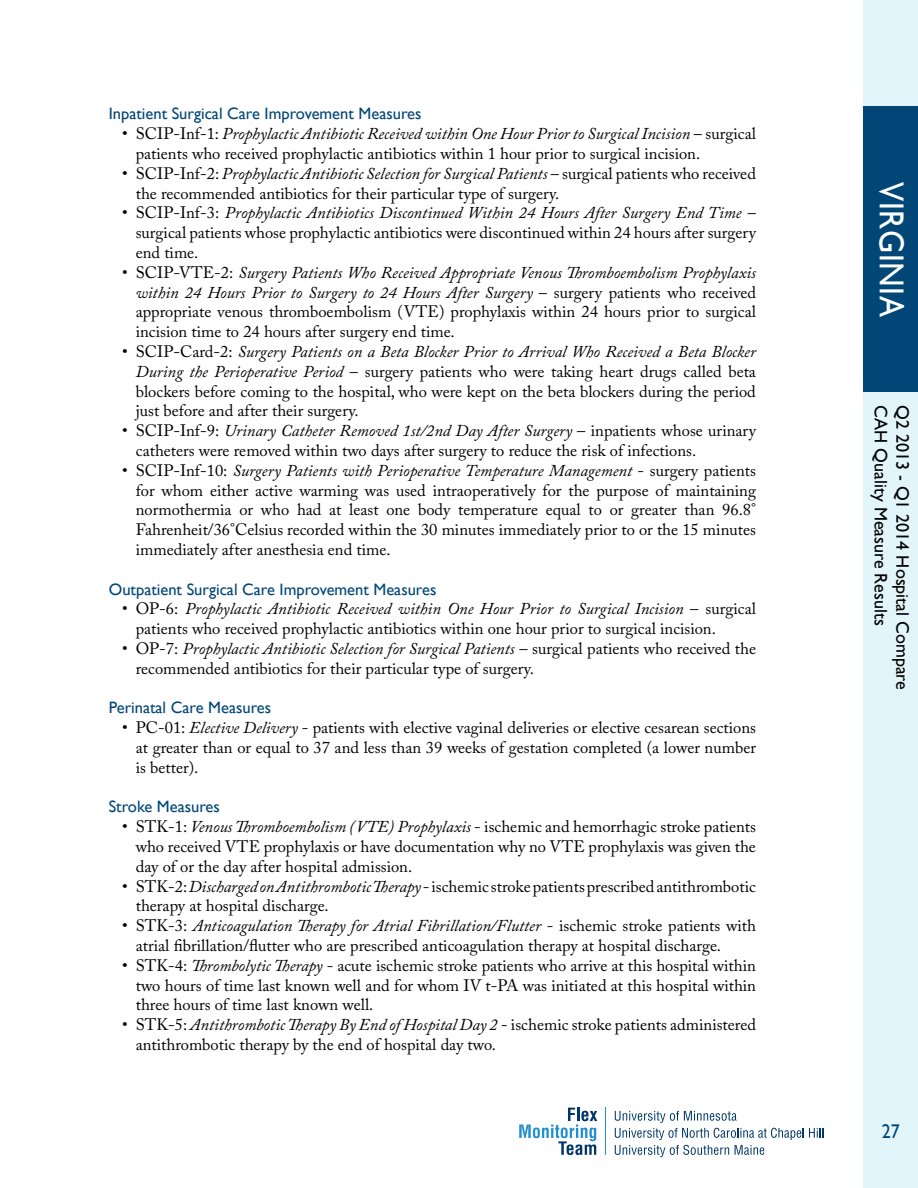
<style>
.page{position:relative;width:918px;height:1188px;background:#fff}
.page>*{position:absolute;margin:0;border:0;box-sizing:border-box;transform-origin:0 0}
.t1{font:34.65px "Gill Sans";letter-spacing:.02em;color:#fff;scale:.91 1}
.t2{font:19.8px "Gill Sans";color:#004677;scale:.91 1}
.t3{font:18px "Gill Sans";color:#000}
.t4{font:16.5px/19.8px "Adobe Caslon Pro";color:#000}
.t5{font:16.5px "Gill Sans";color:#004677}
.s1{font-style:italic}
</style>
<div class="page">
<div style="left:864px;top:0;width:54px;height:1188px;background:#e2f5fb"></div>
<div style="left:864px;top:107px;width:54px;height:285px;background:#004677"></div>
<svg style="left:519px;top:1108px;width:78px;height:47px"></svg>
<svg style="left:615px;top:1111px;width:209px;height:46px"></svg>
<hr style="left:605px;top:1108px;width:1px;height:47px;background:#238fce">
<p class="t5" style="left:109px;top:104px;width:314px">Inpatient Surgical Care Improvement Measures</p>
<p class="t4" style="left:136px;top:124px;width:622px;text-indent:-14px">• SCIP-Inf-1: <span class="s1">Prophylactic Antibiotic Received within One Hour Prior to Surgical Incision</span> – surgical patients who received prophylactic antibiotics within 1 hour prior to surgical incision.</p>
<p class="t4" style="left:136px;top:163px;width:622px;text-indent:-13px">• SCIP-Inf-2: <span class="s1">Prophylactic Antibiotic Selection for Surgical Patients</span> – surgical patients who received the recommended antibiotics for their particular type of surgery.</p>
<p class="t4" style="left:136px;top:203px;width:622px;text-align:justify;text-indent:-13px">• SCIP-Inf-3: <span class="s1">Prophylactic Antibiotics Discontinued Within 24 Hours After Surgery End Time</span> – surgical patients whose prophylactic antibiotics were discontinued within 24 hours after surgery end time.</p>
<p class="t4" style="left:136px;top:262px;width:622px;text-align:justify;text-indent:-13px">• SCIP-VTE-2: <span class="s1">Surgery Patients Who Received Appropriate Venous Thromboembolism Prophylaxis within 24 Hours Prior to Surgery to 24 Hours After Surgery</span> – surgery patients who received appropriate venous thromboembolism (VTE) prophylaxis within 24 hours prior to surgical incision time to 24 hours after surgery end time.</p>
<p class="t4" style="left:136px;top:341px;width:622px;text-align:justify;text-indent:-13px">• SCIP-Card-2: <span class="s1">Surgery Patients on a Beta Blocker Prior to Arrival Who Received a Beta Blocker During the Perioperative Period</span> – surgery patients who were taking heart drugs called beta blockers before coming to the hospital, who were kept on the beta blockers during the period just before and after their surgery.</p>
<p class="t4" style="left:136px;top:421px;width:622px;text-indent:-13px">• SCIP-Inf-9: <span class="s1">Urinary Catheter Removed 1st/2nd Day After Surgery</span> – inpatients whose urinary catheters were removed within two days after surgery to reduce the risk of infections.</p>
<p class="t4" style="left:136px;top:460px;width:622px;text-align:justify;text-indent:-13px">• SCIP-Inf-10: <span class="s1">Surgery Patients with Perioperative Temperature Management</span> - surgery patients for whom either active warming was used intraoperatively for the purpose of maintaining normothermia or who had at least one body temperature equal to or greater than 96.8° Fahrenheit/36°Celsius recorded within the 30 minutes immediately prior to or the 15 minutes immediately after anesthesia end time.</p>
<p class="t5" style="left:109px;top:579px;width:329px">Outpatient Surgical Care Improvement Measures</p>
<p class="t4" style="left:136px;top:599px;width:622px;text-indent:-13px">• OP-6: <span class="s1">Prophylactic Antibiotic Received within One Hour Prior to Surgical Incision</span> – surgical patients who received prophylactic antibiotics within one hour prior to surgical incision.</p>
<p class="t4" style="left:136px;top:638px;width:622px;text-indent:-13px">• OP-7: <span class="s1">Prophylactic Antibiotic Selection for Surgical Patients</span> – surgical patients who received the recommended antibiotics for their particular type of surgery.</p>
<p class="t5" style="left:109px;top:698px;width:164px">Perinatal Care Measures</p>
<p class="t4" style="left:136px;top:718px;width:622px;text-align:justify;text-indent:-13px">• PC-01: <span class="s1">Elective Delivery</span> - patients with elective vaginal deliveries or elective cesarean sections at greater than or equal to 37 and less than 39 weeks of gestation completed (a lower number is better).</p>
<p class="t5" style="left:109px;top:797px;width:113px">Stroke Measures</p>
<p class="t4" style="left:136px;top:817px;width:622px;text-align:justify;text-indent:-13px">• STK-1: <span class="s1">Venous Thromboembolism (VTE) Prophylaxis</span> - ischemic and hemorrhagic stroke patients who received VTE prophylaxis or have documentation why no VTE prophylaxis was given the day of or the day after hospital admission.</p>
<p class="t4" style="left:136px;top:876px;width:622px;text-indent:-13px">• STK-2: <span class="s1">Discharged on Antithrombotic Therapy</span> - ischemic stroke patients prescribed antithrombotic therapy at hospital discharge.</p>
<p class="t4" style="left:136px;top:916px;width:622px;text-indent:-13px">• STK-3: <span class="s1">Anticoagulation Therapy for Atrial Fibrillation/Flutter</span> - ischemic stroke patients with atrial fibrillation/flutter who are prescribed anticoagulation therapy at hospital discharge.</p>
<p class="t4" style="left:136px;top:955px;width:622px;text-align:justify;text-indent:-13px">• STK-4: <span class="s1">Thrombolytic Therapy</span> - acute ischemic stroke patients who arrive at this hospital within two hours of time last known well and for whom IV t-PA was initiated at this hospital within three hours of time last known well.</p>
<p class="t4" style="left:136px;top:1015px;width:622px;text-indent:-13px">• STK-5: <span class="s1">Antithrombotic Therapy By End of Hospital Day 2</span> - ischemic stroke patients administered antithrombotic therapy by the end of hospital day two.</p>
<h1 class="t1" style="left:912px;top:182px;width:150px;rotate:90deg">VIRGINIA</h1>
<p class="t3" style="left:891px;top:405px;width:222px;rotate:90deg">CAH Quality Measure Results</p>
<p class="t3" style="left:913px;top:405px;width:286px;rotate:90deg">Q2 2013 - Q1 2014 Hospital Compare</p>
<p class="t2" style="left:882px;top:1120px;width:21px">27</p>
</div>
